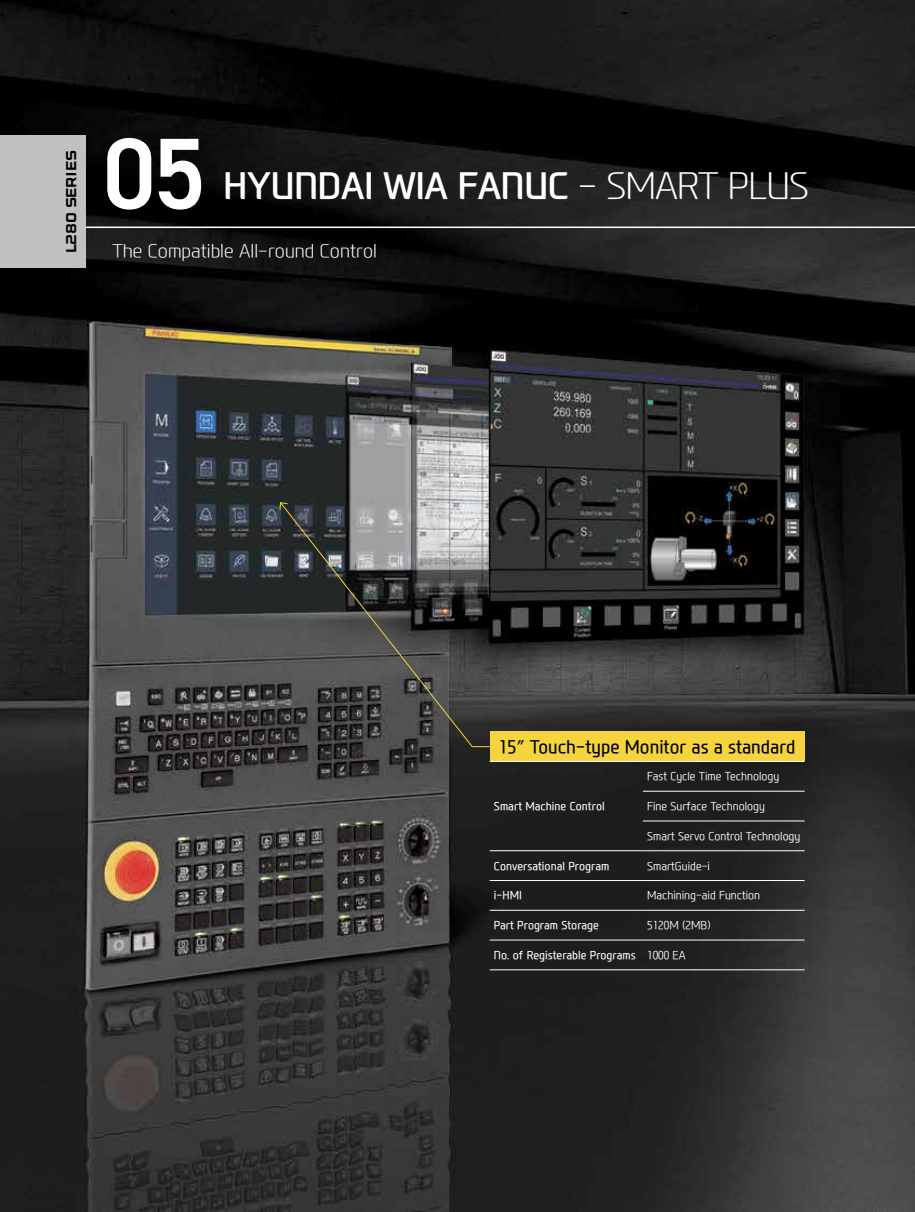
<style>
.page{position:relative;width:915px;height:1212px;background:#fff}
.page>*{position:absolute;margin:0;border:0;box-sizing:border-box;transform-origin:0 0}
.t1{font:600 101.25px "DIN2014";color:#fff}
.t2{font:700 36px "Modern H";letter-spacing:-.025em;color:#fff}
.t3{font:500 18px "Modern H";color:#000;scale:.95 1}
.t4{font:300 18px "Modern H Eco";color:#fff}
.t5{font:13.5px "HD Logo OTF";letter-spacing:-.025em;color:#000}
.t6{font:300 11.25px "Modern H";color:#fff;scale:.95 1}
.t7{font:500 11.25px "Modern H";color:#fff;scale:.95 1}
.s1{font-family:"Modern H Eco";font-weight:300}
.s2{font-weight:300}
</style>
<div class="page">
<img style="left:0;top:0;width:914px;height:1212px">
<hr style="left:86px;top:227px;width:828px;height:1px;background:#fff">
<svg style="left:279px;top:502px;width:211px;height:245px;background:#565656"></svg>
<svg style="left:279px;top:502px;width:9px;height:8px"></svg>
<div style="left:489px;top:731px;width:315px;height:30px;background:#f5d43e"></div>
<hr style="left:489px;top:761px;width:153px;height:1px;background:#fff">
<hr style="left:642px;top:761px;width:162px;height:1px;background:#fff">
<hr style="left:642px;top:791px;width:162px;height:1px;background:#fff">
<hr style="left:642px;top:821px;width:162px;height:1px;background:#fff">
<hr style="left:489px;top:850px;width:153px;height:1px;background:#fff">
<hr style="left:642px;top:850px;width:162px;height:1px;background:#fff">
<hr style="left:489px;top:880px;width:153px;height:1px;background:#fff">
<hr style="left:642px;top:880px;width:162px;height:1px;background:#fff">
<hr style="left:489px;top:910px;width:153px;height:1px;background:#fff">
<hr style="left:642px;top:910px;width:162px;height:1px;background:#fff">
<hr style="left:489px;top:940px;width:153px;height:1px;background:#fff">
<hr style="left:642px;top:940px;width:162px;height:1px;background:#fff">
<hr style="left:489px;top:969px;width:153px;height:1px;background:#fff">
<hr style="left:642px;top:969px;width:162px;height:1px;background:#fff">
<div style="left:0;top:135px;width:86px;height:133px;background:#c0c1c2"></div>
<p class="t5" style="left:64px;top:253px;width:104px;rotate:-90deg">L280 Series</p>
<h1 class="t1" style="left:103px;top:107px;width:105px">05</h1>
<h2 class="t2" style="left:223px;top:160px;width:587px">HYUNDAI WIA FANUC <span class="s1">- SMART PLUS</span></h2>
<h3 class="t4" style="left:113px;top:239px;width:266px">The Compatible All-round Control</h3>
<h3 class="t3" style="left:498px;top:734px;width:314px">15″ Touch-type Monitor as a standard</h3>
<p class="t7" style="left:493px;top:798px;width:118px">Smart Machine Control</p>
<p class="t6" style="left:647px;top:769px;width:140px">Fast Cycle Time Technology</p>
<p class="t6" style="left:647px;top:799px;width:125px">Fine Surface Technology</p>
<p class="t6" style="left:647px;top:828px;width:163px">Smart Servo Control Technology</p>
<p class="t7" style="left:493px;top:858px;width:123px">Conversational Program</p>
<p class="t6" style="left:647px;top:858px;width:68px">SmartGuide-i</p>
<p class="t7" style="left:493px;top:888px;width:31px">i-HMI</p>
<p class="t6" style="left:647px;top:888px;width:120px">Machining-aid Function</p>
<p class="t7" style="left:493px;top:918px;width:112px">Part Program Storage</p>
<p class="t6" style="left:647px;top:918px;width:68px">5120M (2MB)</p>
<p class="t7" style="left:493px;top:947px;width:203px">No. of Registerable Programs <span class="s2">1000 EA</span></p>
</div>
